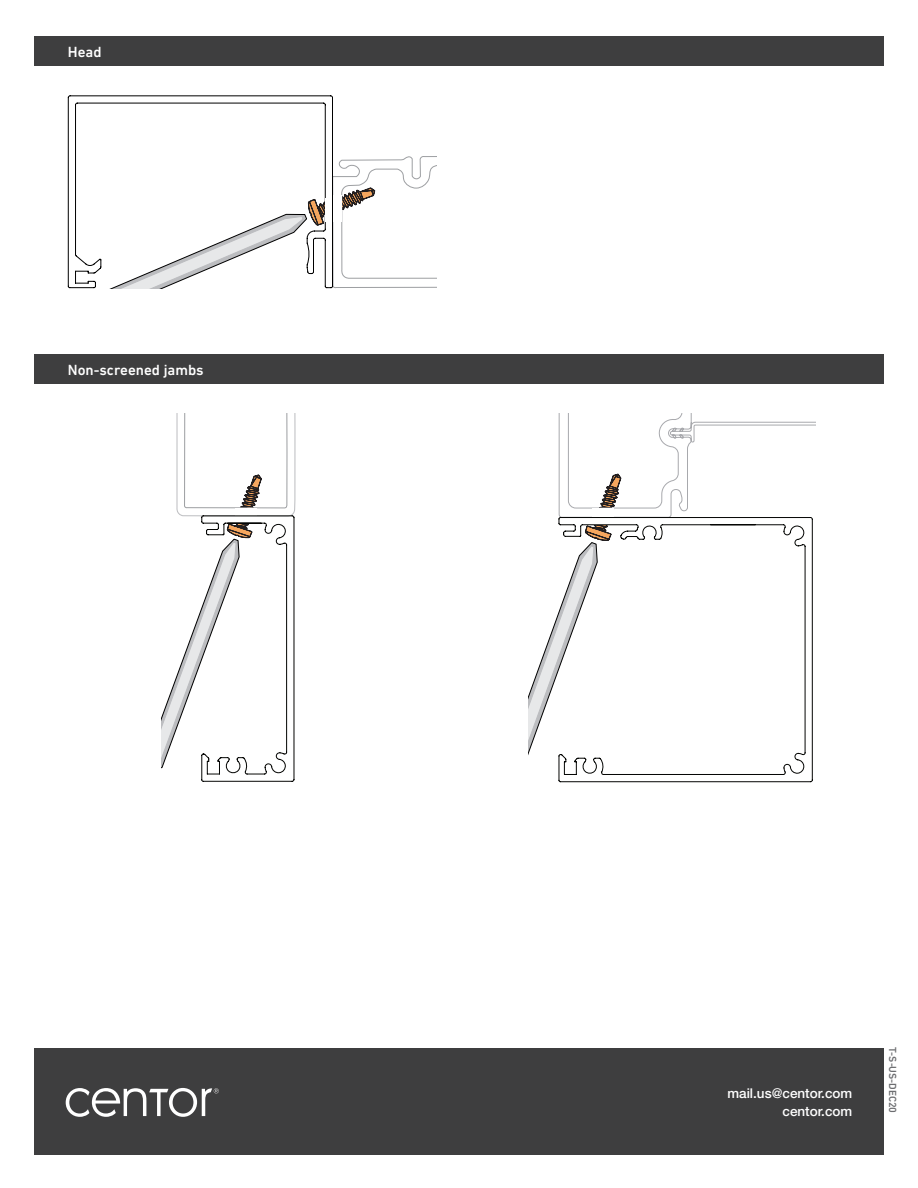
<style>
.page{position:relative;width:918px;height:1188px;background:#fff}
.page>*{position:absolute;margin:0;border:0;box-sizing:border-box;transform-origin:0 0}
.t1{font:500 15px "DIN Next LT Pro";color:#fff}
.Address_-_right_just{font:500 13.5px "Helvetica Neue LT Pro";color:#fff}
.t2{font:500 10.5px "DIN Next LT Pro";letter-spacing:-.01em;color:#6c6d70}
</style>
<div class="page">
<div style="left:34px;top:1048px;width:850px;height:106px;background:#3e3e3f"></div>
<svg style="left:66px;top:1088px;width:153px;height:29px"></svg>
<div style="left:34px;top:36px;width:850px;height:30px;background:#3e3e3f"></div>
<div style="left:34px;top:354px;width:850px;height:30px;background:#3e3e3f"></div>
<svg style="left:68px;top:95px;width:369px;height:193px"></svg>
<svg style="left:162px;top:414px;width:134px;height:368px"></svg>
<svg style="left:528px;top:414px;width:288px;height:369px"></svg>
<p class="t1" style="left:68px;top:43px;width:35px">Head</p>
<p class="t1" style="left:68px;top:361px;width:137px">Non-screened jambs</p>
<p class="Address_-_right_just" style="left:727px;top:1085px;width:126px">mail.us@centor.com</p>
<p class="Address_-_right_just" style="left:783px;top:1103px;width:71px">centor.com</p>
<p class="t2" style="left:899px;top:1047px;width:67px;rotate:90deg">T-S-US-DEC20</p>
</div>
